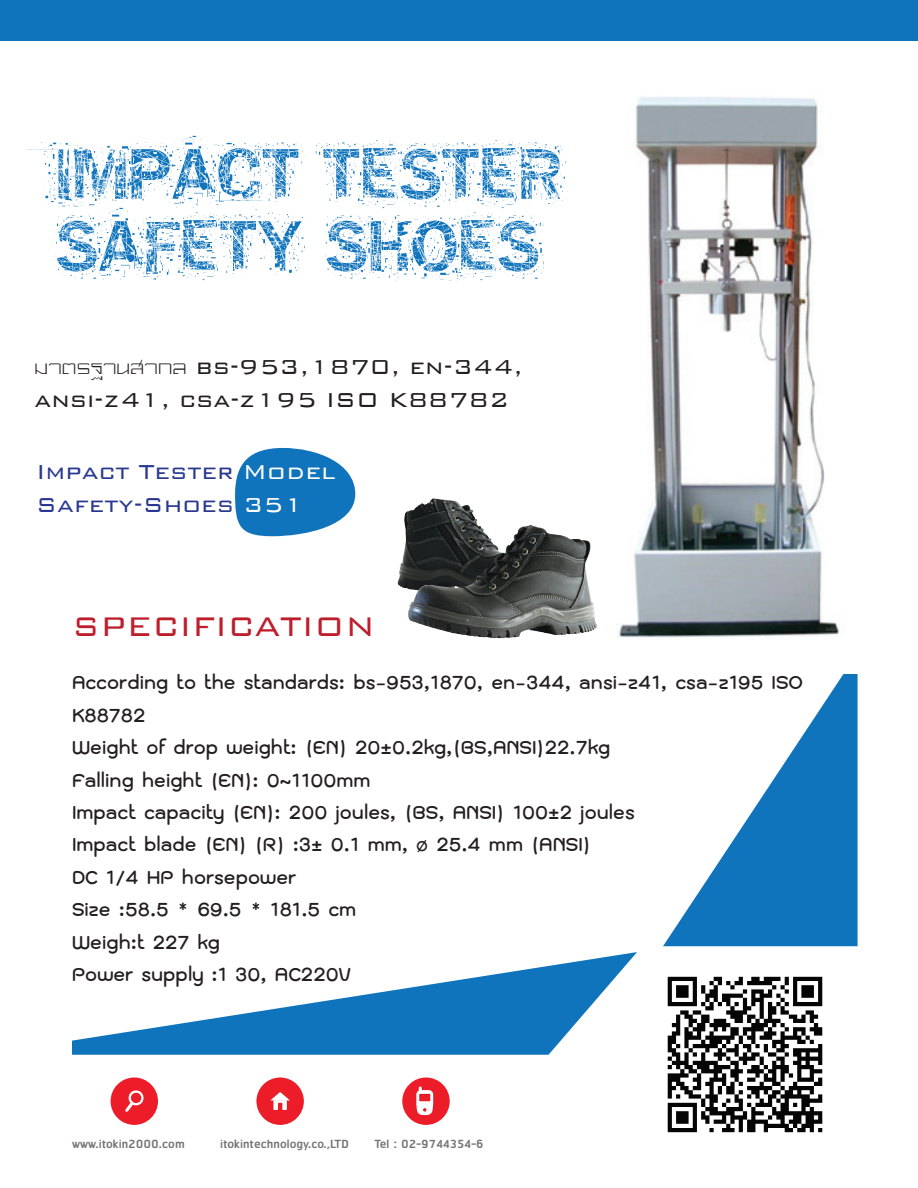
<style>
.page{position:relative;width:918px;height:1188px;background:#fff}
.page>*{position:absolute;margin:0;border:0;box-sizing:border-box;transform-origin:0 0}
.t1{font:99.45px/72px "SP Unforgiven";color:#1074bc}
.t2{font:300 36px "SP Armageddon";color:#be1d2c}
.t3{font:700 27px/32.4px "TH Kodchasal";color:#231f20}
.t4{font:300 27px/32.4px "SP Armageddon";color:#231f20}
.t5{font:300 27px/32.4px "SP Armageddon";color:#283890}
.t6{font:700 15px "RSU";color:#757474}
.s1{color:#fff}
</style>
<div class="page">
<svg style="left:235px;top:448px;width:120px;height:88px"></svg>
<img style="left:398px;top:498px;width:199px;height:141px">
<img style="left:618px;top:97px;width:222px;height:541px">
<svg style="left:663px;top:674px;width:195px;height:272px;fill:#1074bc"></svg>
<svg style="left:72px;top:952px;width:565px;height:103px"></svg>
<img style="left:667px;top:976px;width:156px;height:157px">
<div style="left:256px;top:1078px;width:48px;height:47px;background:#ed1c29;border-radius:50%"></div>
<svg style="left:270px;top:1092px;width:20px;height:18px"></svg>
<div style="left:111px;top:1078px;width:47px;height:47px;background:#ed1c29;border-radius:50%"></div>
<svg style="left:125px;top:1090px;width:19px;height:22px"></svg>
<div style="left:402px;top:1078px;width:48px;height:47px;background:#ed1c29;border-radius:50%"></div>
<svg style="left:416px;top:1087px;width:18px;height:28px"></svg>
<div style="left:0;top:0;width:918px;height:40px;background:#1074bc"></div>
<h1 class="t1" style="left:56px;top:135px;width:507px">IMPACT TESTER<br>SAFETY SHOES</h1>
<p class="t4" style="left:34px;top:352px;width:490px">ÁÒµÃ°Ò¹ÊÒ¡Å bs-953,1870, en-344, ansi-z41, csa-z195 ISO K88782</p>
<p class="t5" style="left:36px;top:457px;width:301px">Impact Tester <span class="s1">Model<br></span>Safety-Shoes <span class="s1">351</span></p>
<h2 class="t2" style="left:72px;top:606px;width:305px">SPECIFICATION</h2>
<p class="t3" style="left:72px;top:664px;width:733px">According to the standards: bs-953,1870, en-344, ansi-z41, csa-z195 ISO K88782<br>Weight of drop weight: (EN) 20±0.2kg,(BS,ANSI)22.7kg<br>Falling height (EN): 0~1100mm<br>Impact capacity (EN): 200 joules, (BS, ANSI) 100±2 joules<br>Impact blade (EN) (R) :3± 0.1 mm, ø 25.4 mm (ANSI)<br>DC 1/4 HP horsepower<br>Size :58.5 * 69.5 * 181.5 cm<br>Weigh:t 227 kg<br>Power supply :1 30, AC220V</p>
<p class="t6" style="left:72px;top:1133px;width:114px">www.itokin2000.com</p>
<p class="t6" style="left:220px;top:1133px;width:130px">itokintechnology.co.,LTD</p>
<p class="t6" style="left:375px;top:1133px;width:111px">Tel : 02-9744354-6</p>
</div>
